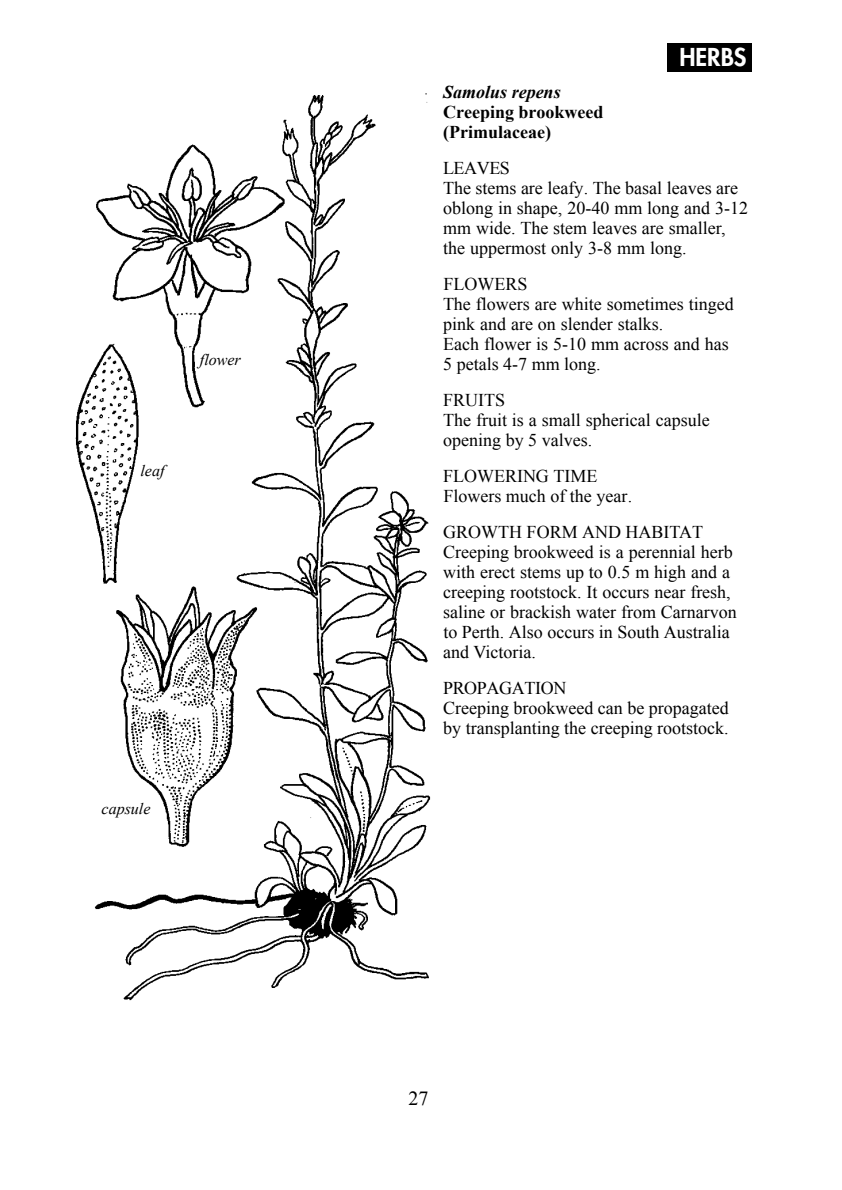
<style>
.page{position:relative;width:842px;height:1190px;background:#fff}
.page>*{position:absolute;margin:0;border:0;box-sizing:border-box;transform-origin:0 0}
.t1{font:800 24px "Futura";color:#fff}
.t2{font:20px "Times New Roman";color:#000}
.t3{font:18px/20px "Times New Roman";color:#000}
.t4{font:700 18px/20px "Times New Roman";color:#000}
.t5{font:italic 700 18px "Times New Roman";color:#000}
.t6{font:italic 16px "Times New Roman";color:#000}
</style>
<div class="page">
<div style="left:668px;top:44px;width:84px;height:28px;background:#000"></div>
<img style="left:75px;top:93px;width:356px;height:908px">
<p class="t6" style="left:200px;top:351px;width:42px">flower</p>
<p class="t6" style="left:140px;top:461px;width:26px">leaf</p>
<p class="t6" style="left:102px;top:800px;width:50px">capsule</p>
<h1 class="t1" style="left:679px;top:46px;width:69px">HERBS</h1>
<p class="t5" style="left:443px;top:82px;width:119px">Samolus repens</p>
<p class="t4" style="left:443px;top:102px;width:162px">Creeping brookweed (Primulaceae)</p>
<p class="t3" style="left:443px;top:158px;width:307px">LEAVES<br>The stems are leafy. The basal leaves are oblong in shape, 20-40 mm long and 3-12 mm wide. The stem leaves are smaller, the uppermost only 3-8 mm long.</p>
<p class="t3" style="left:443px;top:274px;width:292px">FLOWERS<br>The flowers are white sometimes tinged pink and are on slender stalks.<br>Each flower is 5-10 mm across and has<br>5 petals 4-7 mm long.</p>
<p class="t3" style="left:443px;top:390px;width:268px">FRUITS<br>The fruit is a small spherical capsule opening by 5 valves.</p>
<p class="t3" style="left:443px;top:466px;width:191px">FLOWERING TIME<br>Flowers much of the year.</p>
<p class="t3" style="left:443px;top:522px;width:295px">GROWTH FORM AND HABITAT Creeping brookweed is a perennial herb with erect stems up to 0.5 m high and a creeping rootstock. It occurs near fresh, saline or brackish water from Carnarvon to Perth. Also occurs in South Australia and Victoria.</p>
<p class="t3" style="left:443px;top:678px;width:287px">PROPAGATION<br>Creeping brookweed can be propagated by transplanting the creeping rootstock.</p>
<p class="t2" style="left:409px;top:1087px;width:21px">27</p>
</div>
